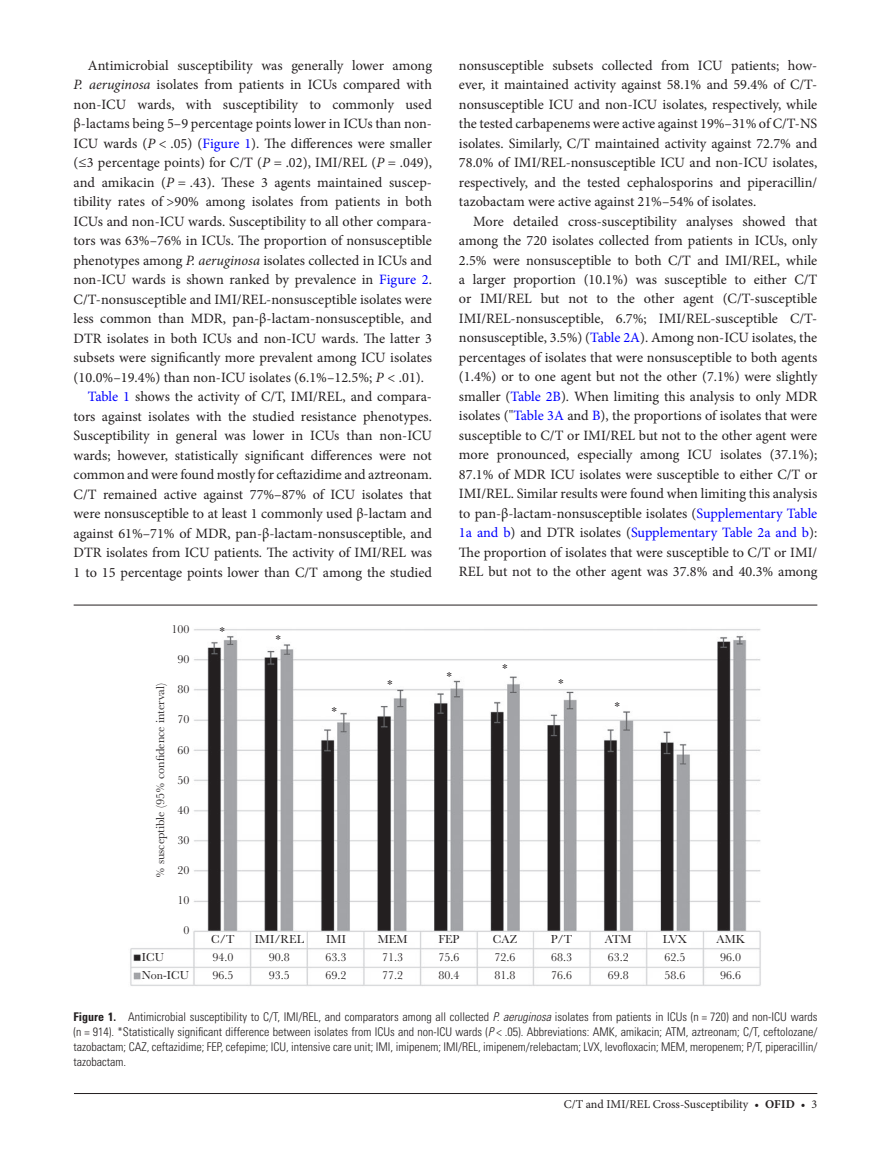
<style>
.page{position:relative;width:891px;height:1174px;background:#fff}
.page>*{position:absolute;margin:0;border:0;box-sizing:border-box;transform-origin:0 0}
.t1{font:14.25px/19.5px "Minion Pro";color:#231f20;text-align:justify}
.t2{font:300 condensed 12px/15px "Univers LT Std";color:#231f20;text-align:justify}
.t3{font:12px/18.3px "Baskerville MT Std";color:#231f20}
.t4{font:12px "Minion Pro";color:#231f20}
.s1{font-style:italic}
.s2{color:#00f}
.s3{font-weight:700}
</style>
<div class="page">
<hr style="left:74px;top:1093px;width:743px;height:1px;background:#231f20">
<hr style="left:74px;top:605px;width:743px;height:1px;background:#231f20">
<img style="left:130px;top:629px;width:631px;height:357px">
<p class="t1" style="left:88px;top:55px;width:346px">Antimicrobial susceptibility was generally lower among</p>
<p class="t1" style="left:74px;top:75px;width:360px"><span class="s1">P. aeruginosa</span> isolates from patients in ICUs compared with</p>
<p class="t1" style="left:74px;top:94px;width:360px">non-ICU wards, with susceptibility to commonly used</p>
<p class="t1" style="left:74px;top:114px;width:360px">β-lactams being 5–9 percentage points lower in ICUs than non-</p>
<p class="t1" style="left:74px;top:133px;width:360px">ICU wards (<span class="s1">P</span> &lt; .05) (<span class="s2">Figure 1</span>). The differences were smaller</p>
<p class="t1" style="left:74px;top:153px;width:360px">(≤3 percentage points) for C/T (<span class="s1">P</span> = .02), IMI/REL (<span class="s1">P</span> = .049),</p>
<p class="t1" style="left:74px;top:172px;width:360px">and amikacin (<span class="s1">P</span> = .43). These 3 agents maintained suscep-</p>
<p class="t1" style="left:74px;top:192px;width:360px">tibility rates of &gt;90% among isolates from patients in both</p>
<p class="t1" style="left:74px;top:211px;width:360px">ICUs and non-ICU wards. Susceptibility to all other compara-</p>
<p class="t1" style="left:74px;top:231px;width:360px">tors was 63%–76% in ICUs. The proportion of nonsusceptible</p>
<p class="t1" style="left:74px;top:250px;width:360px">phenotypes among <span class="s1">P. aeruginosa</span> isolates collected in ICUs and</p>
<p class="t1" style="left:74px;top:270px;width:360px">non-ICU wards is shown ranked by prevalence in <span class="s2">Figure 2</span>.</p>
<p class="t1" style="left:74px;top:289px;width:360px">C/T-nonsusceptible and IMI/REL-nonsusceptible isolates were</p>
<p class="t1" style="left:74px;top:309px;width:360px">less common than MDR, pan-β-lactam-nonsusceptible, and</p>
<p class="t1" style="left:74px;top:328px;width:360px">DTR isolates in both ICUs and non-ICU wards. The latter 3</p>
<p class="t1" style="left:74px;top:348px;width:360px">subsets were significantly more prevalent among ICU isolates</p>
<p class="t1" style="left:74px;top:367px;width:352px">(10.0%–19.4%) than non-ICU isolates (6.1%–12.5%; <span class="s1">P</span> &lt; .01).</p>
<p class="t1" style="left:88px;top:387px;width:346px"><span class="s2">Table 1</span> shows the activity of C/T, IMI/REL, and compara-</p>
<p class="t1" style="left:74px;top:406px;width:360px">tors against isolates with the studied resistance phenotypes.</p>
<p class="t1" style="left:74px;top:426px;width:360px">Susceptibility in general was lower in ICUs than non-ICU</p>
<p class="t1" style="left:74px;top:445px;width:360px">wards; however, statistically significant differences were not</p>
<p class="t1" style="left:74px;top:465px;width:360px">common and were found mostly for ceftazidime and aztreonam.</p>
<p class="t1" style="left:74px;top:484px;width:360px">C/T remained active against 77%–87% of ICU isolates that</p>
<p class="t1" style="left:74px;top:504px;width:360px">were nonsusceptible to at least 1 commonly used β-lactam and</p>
<p class="t1" style="left:74px;top:523px;width:360px">against 61%–71% of MDR, pan-β-lactam-nonsusceptible, and</p>
<p class="t1" style="left:74px;top:543px;width:360px">DTR isolates from ICU patients. The activity of IMI/REL was</p>
<p class="t1" style="left:74px;top:562px;width:360px">1 to 15 percentage points lower than C/T among the studied</p>
<p class="t3" style="left:172px;top:620px;width:19px">100</p>
<p class="t3" style="left:220px;top:622px;width:7px">*</p>
<p class="t3" style="left:276px;top:630px;width:7px">*</p>
<p class="t1" style="left:459px;top:55px;width:360px">nonsusceptible subsets collected from ICU patients; how&shy;ever, it maintained activity against 58.1% and 59.4% of C/T&shy;nonsusceptible ICU and non-ICU isolates, respectively, while the tested carbapenems were active against 19%–31% of C/T-NS isolates. Similarly, C/T maintained activity against 72.7% and 78.0% of IMI/REL-nonsusceptible ICU and non-ICU isolates, respectively, and the tested cephalosporins and piperacillin/ tazobactam were active against 21%–54% of isolates.</p>
<p class="t1" style="left:459px;top:211px;width:360px;text-indent:14px">More detailed cross-susceptibility analyses showed that among the 720 isolates collected from patients in ICUs, only 2.5% were nonsusceptible to both C/T and IMI/REL, while a larger proportion (10.1%) was susceptible to either C/T or IMI/REL but not to the other agent (C/T-susceptible IMI/REL-nonsusceptible, 6.7%; IMI/REL-susceptible C/T&shy;nonsusceptible, 3.5%) (<span class="s2">Table 2A</span>). Among non-ICU isolates, the percentages of isolates that were nonsusceptible to both agents (1.4%) or to one agent but not the other (7.1%) were slightly smaller (<span class="s2">Table 2B</span>). When limiting this analysis to only MDR isolates ("<span class="s2">Table 3A</span> and <span class="s2">B</span>), the proportions of isolates that were susceptible to C/T or IMI/REL but not to the other agent were more pronounced, especially among ICU isolates (37.1%); 87.1% of MDR ICU isolates were susceptible to either C/T or IMI/REL. Similar results were found when limiting this analysis to pan-β-lactam-nonsusceptible isolates (<span class="s2">Supplementary Table 1a and b</span>) and DTR isolates (<span class="s2">Supplementary Table 2a and b</span>):<br>The proportion of isolates that were susceptible to C/T or IMI/ REL but not to the other agent was 37.8% and 40.3% among</p>
<p class="t3" style="left:151px;top:878px;width:196px;rotate:-90deg">% susceptible (95% confidence interval)</p>
<p class="t3" style="left:178px;top:650px;width:13px">90</p>
<p class="t3" style="left:178px;top:680px;width:13px">80</p>
<p class="t3" style="left:178px;top:710px;width:13px">70</p>
<p class="t3" style="left:178px;top:741px;width:13px">60</p>
<p class="t3" style="left:178px;top:771px;width:13px">50</p>
<p class="t3" style="left:178px;top:801px;width:13px">40</p>
<p class="t3" style="left:178px;top:831px;width:13px">30</p>
<p class="t3" style="left:178px;top:861px;width:13px">20</p>
<p class="t3" style="left:178px;top:891px;width:13px">10</p>
<p class="t3" style="left:184px;top:921px;width:7px">0</p>
<p class="t3" style="left:142px;top:948px;width:49px">ICU<br>Non-ICU</p>
<p class="t3" style="left:332px;top:702px;width:7px">*</p>
<p class="t3" style="left:387px;top:675px;width:7px">*</p>
<p class="t3" style="left:447px;top:667px;width:7px">*</p>
<p class="t3" style="left:502px;top:659px;width:7px">*</p>
<p class="t3" style="left:558px;top:674px;width:7px">*</p>
<p class="t3" style="left:615px;top:697px;width:7px">*</p>
<p class="t3" style="left:211px;top:930px;width:25px;text-align:justify">C/T 94.0<br>96.5</p>
<p class="t3" style="left:255px;top:930px;width:51px">IMI/REL</p>
<p class="t3" style="left:326px;top:930px;width:21px">IMI</p>
<p class="t3" style="left:378px;top:930px;width:31px">MEM</p>
<p class="t3" style="left:438px;top:930px;width:22px">FEP</p>
<p class="t3" style="left:493px;top:930px;width:26px">CAZ</p>
<p class="t3" style="left:551px;top:930px;width:23px">P/T</p>
<p class="t3" style="left:605px;top:930px;width:28px">ATM</p>
<p class="t3" style="left:663px;top:930px;width:26px">LVX</p>
<p class="t3" style="left:717px;top:930px;width:30px">AMK</p>
<p class="t3" style="left:269px;top:948px;width:22px">90.8<br>93.5</p>
<p class="t3" style="left:326px;top:948px;width:22px">63.3<br>69.2</p>
<p class="t3" style="left:382px;top:948px;width:22px">71.3<br>77.2</p>
<p class="t3" style="left:438px;top:948px;width:22px">75.6<br>80.4</p>
<p class="t3" style="left:495px;top:948px;width:22px">72.6<br>81.8</p>
<p class="t3" style="left:551px;top:948px;width:22px">68.3<br>76.6</p>
<p class="t3" style="left:608px;top:948px;width:22px">63.2<br>69.8</p>
<p class="t3" style="left:664px;top:948px;width:22px">62.5<br>58.6</p>
<p class="t3" style="left:720px;top:948px;width:22px">96.0<br>96.6</p>
<p class="t2" style="left:74px;top:1010px;width:745px"><span class="s3">Figure 1.</span> Antimicrobial susceptibility to C/T, IMI/REL, and comparators among all collected <span class="s1">P. aeruginosa</span> isolates from patients in ICUs (n = 720) and non-ICU wards (n = 914). *Statistically significant difference between isolates from ICUs and non-ICU wards (<span class="s1">P</span> &lt; .05). Abbreviations: AMK, amikacin; ATM, aztreonam; C/T, ceftolozane/ tazobactam; CAZ, ceftazidime; FEP, cefepime; ICU, intensive care unit; IMI, imipenem; IMI/REL, imipenem/relebactam; LVX, levofloxacin; MEM, meropenem; P/T, piperacillin/ tazobactam.</p>
<p class="t4" style="left:564px;top:1096px;width:255px">C/T and IMI/REL Cross-Susceptibility • <span class="s3">ofid</span> • 3</p>
</div>
